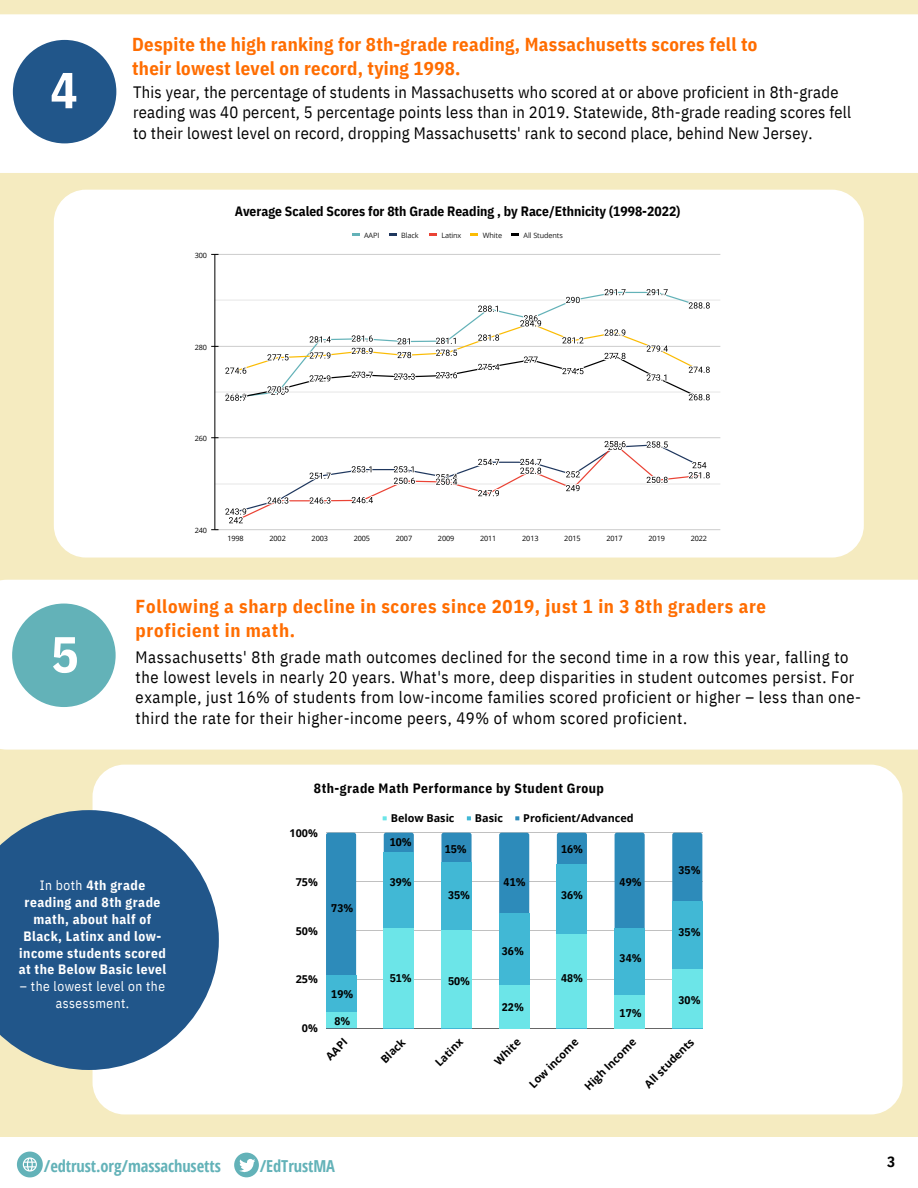
<style>
.page{position:relative;width:918px;height:1188px;background:#f5ebc0}
.page>*{position:absolute;margin:0;border:0;box-sizing:border-box;transform-origin:0 0}
.t1{font:700 50.55px "IBM Plex Sans Cond";color:#fff}
.t2{font:700 18.75px/23.7px "IBM Plex Sans Cond";letter-spacing:.015em;color:#ff6d01}
.t3{font:700 18.75px/23.7px "IBM Plex Sans Cond";letter-spacing:.035em;color:#ff6d01}
.t4{font:16.5px/20.2px "IBM Plex Sans Cond";letter-spacing:.035em;color:#000}
.t5{font:16.5px/20.2px "IBM Plex Sans Cond";letter-spacing:.015em;color:#000}
.t6{font:700 16.5px "Open Sans Condensed";letter-spacing:-.005em;color:#63b2b8}
.t7{font:700 15px "IBM Plex Sans Cond";color:#000}
.t8{font:700 13.5px/16.8px "IBM Plex Sans Cond";letter-spacing:.035em;color:#fff;text-align:center}
.t9{font:700 13.5px "IBM Plex Sans Cond";color:#000}
.t10{font:700 13.5px "IBM Plex Sans Cond";letter-spacing:.035em;color:#000}
.t11{font:13.5px/16.8px "IBM Plex Sans Cond";letter-spacing:.035em;color:#fff;text-align:center}
.t12{font:700 11.1px "IBM Plex Sans Cond";color:#000}
.t13{font:700 10.8px "Open Sans";color:#000}
.t14{font:7.35px "Open Sans";letter-spacing:-.015em;color:#000}
.t15{font:7.35px "Open Sans";letter-spacing:-.015em;color:#1a1a1a}
.s1{font-weight:400}
</style>
<div class="page">
<div style="left:54px;top:190px;width:810px;height:368px;background:#fff;border-radius:32px"></div>
<div style="left:0;top:14px;width:918px;height:159px;background:#fff"></div>
<div style="left:0;top:1137px;width:918px;height:51px;background:#fff"></div>
<svg style="left:234px;top:1153px;width:25px;height:24px"></svg>
<svg style="left:17px;top:1152px;width:26px;height:25px"></svg>
<div style="left:93px;top:765px;width:810px;height:349px;background:#fff;border-radius:32px"></div>
<svg style="left:383px;top:816px;width:4px;height:4px"></svg>
<svg style="left:467px;top:816px;width:4px;height:4px"></svg>
<svg style="left:515px;top:816px;width:4px;height:4px"></svg>
<hr style="left:326px;top:833px;width:376px;height:1px;background:#000">
<hr style="left:326px;top:881px;width:376px;height:1px;background:#000">
<hr style="left:326px;top:930px;width:376px;height:1px;background:#000">
<hr style="left:326px;top:979px;width:376px;height:1px;background:#000">
<hr style="left:326px;top:1028px;width:376px;height:1px;background:#000">
<div style="left:326px;top:833px;width:30px;height:142px;background:#2d8bba"></div>
<svg style="left:384px;top:833px;width:30px;height:19px"></svg>
<svg style="left:441px;top:833px;width:31px;height:29px"></svg>
<div style="left:499px;top:833px;width:30px;height:80px;background:#2d8bba"></div>
<svg style="left:557px;top:833px;width:30px;height:31px"></svg>
<div style="left:615px;top:833px;width:30px;height:96px;background:#2d8bba"></div>
<div style="left:672px;top:833px;width:30px;height:68px;background:#2d8bba"></div>
<div style="left:326px;top:975px;width:30px;height:53px;background:#41b8d5"></div>
<div style="left:384px;top:852px;width:30px;height:176px;background:#41b8d5"></div>
<div style="left:441px;top:862px;width:31px;height:166px;background:#41b8d5"></div>
<div style="left:499px;top:913px;width:30px;height:115px;background:#41b8d5"></div>
<div style="left:557px;top:864px;width:30px;height:164px;background:#41b8d5"></div>
<div style="left:615px;top:929px;width:30px;height:99px;background:#41b8d5"></div>
<div style="left:672px;top:901px;width:30px;height:127px;background:#41b8d5"></div>
<div style="left:326px;top:1013px;width:30px;height:15px;background:#6ce5e8"></div>
<div style="left:384px;top:929px;width:30px;height:99px;background:#6ce5e8"></div>
<div style="left:441px;top:930px;width:31px;height:98px;background:#6ce5e8"></div>
<div style="left:499px;top:985px;width:30px;height:43px;background:#6ce5e8"></div>
<div style="left:557px;top:934px;width:30px;height:94px;background:#6ce5e8"></div>
<div style="left:615px;top:995px;width:30px;height:33px;background:#6ce5e8"></div>
<div style="left:672px;top:970px;width:30px;height:58px;background:#6ce5e8"></div>
<svg style="left:0;top:810px;width:219px;height:260px;fill:#21568a"></svg>
<div style="left:0;top:580px;width:918px;height:170px;background:#fff"></div>
<div style="left:13px;top:40px;width:103px;height:103px;background:#21568a;border-radius:50%"></div>
<div style="left:12px;top:604px;width:104px;height:103px;background:#63b2b8;border-radius:50%"></div>
<svg style="left:352px;top:233px;width:7px;height:3px"></svg>
<svg style="left:389px;top:233px;width:7px;height:3px"></svg>
<svg style="left:429px;top:233px;width:7px;height:3px"></svg>
<svg style="left:471px;top:233px;width:7px;height:3px"></svg>
<svg style="left:511px;top:233px;width:8px;height:3px"></svg>
<hr style="left:215px;top:529px;width:505px;height:1px;background:#ccc">
<hr style="left:215px;top:437px;width:505px;height:1px;background:#ccc">
<hr style="left:215px;top:346px;width:505px;height:1px;background:#ccc">
<hr style="left:215px;top:254px;width:505px;height:1px;background:#ccc">
<hr style="left:215px;top:484px;width:505px;height:1px;background:#e6e6e6">
<hr style="left:215px;top:392px;width:505px;height:1px;background:#e6e6e6">
<hr style="left:215px;top:300px;width:505px;height:1px;background:#e6e6e6">
<hr style="left:215px;top:254px;width:1px;height:276px;background:#000">
<svg style="left:211px;top:437px;width:501px;height:93px"></svg>
<svg style="left:211px;top:287px;width:501px;height:116px"></svg>
<h1 class="t1" style="left:50px;top:56px;width:29px">4</h1>
<h1 class="t1" style="left:51px;top:621px;width:29px">5</h1>
<p class="t2" style="left:132px;top:32px;width:627px">Despite the high ranking for 8th-grade reading, Massachusetts scores fell to their lowest level on record, tying 1998.</p>
<p class="t5" style="left:133px;top:82px;width:720px">This year, the percentage of students in Massachusetts who scored at or above proficient in 8th-grade reading was 40 percent, 5 percentage points less than in 2019. Statewide, 8th-grade reading scores fell to their lowest level on record, dropping Massachusetts' rank to second place, behind New Jersey.</p>
<p class="t9" style="left:235px;top:202px;width:447px">Average Scaled Scores for 8th Grade Reading , by Race/Ethnicity (1998-2022)</p>
<p class="t14" style="left:195px;top:250px;width:14px">300</p>
<p class="t14" style="left:195px;top:342px;width:14px">280</p>
<p class="t14" style="left:195px;top:433px;width:14px">260</p>
<p class="t15" style="left:364px;top:230px;width:17px">AAPI</p>
<p class="t15" style="left:401px;top:230px;width:19px">Black</p>
<p class="t15" style="left:441px;top:230px;width:22px">Latinx</p>
<p class="t15" style="left:483px;top:230px;width:21px">White</p>
<p class="t15" style="left:524px;top:230px;width:41px">All Students</p>
<p class="t14" style="left:195px;top:525px;width:14px">240</p>
<p class="t14" style="left:227px;top:533px;width:18px">1998</p>
<p class="t14" style="left:269px;top:533px;width:18px">2002</p>
<p class="t14" style="left:312px;top:533px;width:18px">2003</p>
<p class="t14" style="left:354px;top:533px;width:18px">2005</p>
<p class="t14" style="left:396px;top:533px;width:18px">2007</p>
<p class="t14" style="left:438px;top:533px;width:18px">2009</p>
<p class="t14" style="left:480px;top:533px;width:18px">2011</p>
<p class="t14" style="left:522px;top:533px;width:18px">2013</p>
<p class="t14" style="left:564px;top:533px;width:18px">2015</p>
<p class="t14" style="left:606px;top:533px;width:18px">2017</p>
<p class="t14" style="left:649px;top:533px;width:18px">2019</p>
<p class="t14" style="left:691px;top:533px;width:18px">2022</p>
<p class="t3" style="left:136px;top:594px;width:632px">Following a sharp decline in scores since 2019, just 1 in 3 8th graders are proficient in math.</p>
<p class="t4" style="left:136px;top:647px;width:727px">Massachusetts' 8th grade math outcomes declined for the second time in a row this year, falling to the lowest levels in nearly 20 years. What's more, deep disparities in student outcomes persist. For example, just 16% of students from low-income families scored proficient or higher – less than one&shy;third the rate for their higher-income peers, 49% of whom scored proficient.</p>
<p class="t10" style="left:314px;top:780px;width:292px">8th-grade Math Performance by Student Group</p>
<p class="t13" style="left:289px;top:825px;width:30px">100%</p>
<p class="t13" style="left:391px;top:811px;width:65px">Below Basic</p>
<p class="t13" style="left:475px;top:811px;width:30px">Basic</p>
<p class="t13" style="left:523px;top:811px;width:112px">Proficient/Advanced</p>
<p class="t12" style="left:390px;top:835px;width:23px">10%</p>
<p class="t12" style="left:445px;top:841px;width:23px">15%</p>
<p class="t12" style="left:561px;top:841px;width:23px">16%</p>
<p class="t12" style="left:679px;top:863px;width:23px">35%</p>
<p class="t8" style="left:19px;top:877px;width:149px"><span class="s1">In both</span> 4th grade reading and 8th grade math, about half of<br>Black, Latinx and low&shy;income students scored at the Below Basic level</p>
<p class="t11" style="left:20px;top:978px;width:147px">– the lowest level on the assessment.</p>
<p class="t13" style="left:296px;top:874px;width:24px">75%</p>
<p class="t12" style="left:390px;top:874px;width:23px">39%</p>
<p class="t12" style="left:504px;top:874px;width:23px">41%</p>
<p class="t12" style="left:620px;top:874px;width:23px">49%</p>
<p class="t12" style="left:448px;top:888px;width:23px">35%</p>
<p class="t12" style="left:561px;top:888px;width:23px">36%</p>
<p class="t12" style="left:331px;top:901px;width:23px">73%</p>
<p class="t13" style="left:296px;top:923px;width:24px">50%</p>
<p class="t12" style="left:679px;top:925px;width:23px">35%</p>
<p class="t12" style="left:502px;top:944px;width:23px">36%</p>
<p class="t12" style="left:620px;top:951px;width:23px">34%</p>
<p class="t13" style="left:296px;top:972px;width:24px">25%</p>
<p class="t12" style="left:390px;top:971px;width:23px">51%</p>
<p class="t12" style="left:448px;top:974px;width:23px">50%</p>
<p class="t12" style="left:561px;top:971px;width:23px">48%</p>
<p class="t13" style="left:302px;top:1021px;width:17px">0%</p>
<p class="t12" style="left:331px;top:987px;width:23px">19%</p>
<p class="t12" style="left:334px;top:1014px;width:17px">8%</p>
<p class="t12" style="left:502px;top:999px;width:23px">22%</p>
<p class="t12" style="left:620px;top:1006px;width:23px">17%</p>
<p class="t12" style="left:679px;top:993px;width:23px">30%</p>
<p class="t13" style="left:322px;top:1053px;width:27px;rotate:-45deg">AAPI</p>
<p class="t13" style="left:377px;top:1056px;width:31px;rotate:-45deg">Black</p>
<p class="t13" style="left:432px;top:1059px;width:36px;rotate:-45deg">Latinx</p>
<p class="t13" style="left:491px;top:1057px;width:33px;rotate:-45deg">White</p>
<p class="t13" style="left:526px;top:1080px;width:66px;rotate:-45deg">Low income</p>
<p class="t13" style="left:581px;top:1083px;width:69px;rotate:-45deg">High Income</p>
<p class="t13" style="left:641px;top:1080px;width:66px;rotate:-45deg">All students</p>
<p class="t6" style="left:44px;top:1154px;width:179px">/edtrust.org/massachusetts</p>
<p class="t6" style="left:260px;top:1154px;width:77px">/EdTrustMA</p>
<p class="t7" style="left:887px;top:1152px;width:10px">3</p>
</div>
